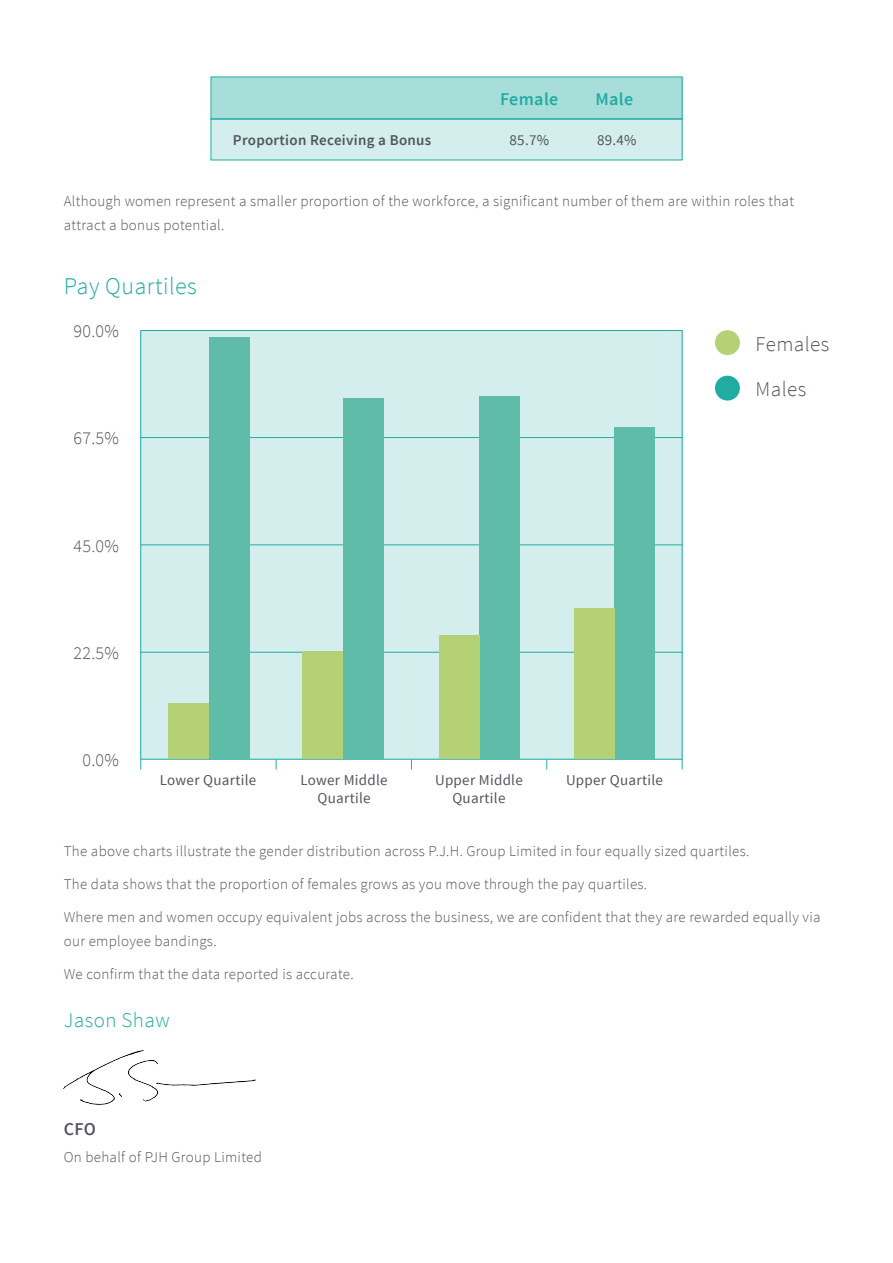
<style>
.page{position:relative;width:893px;height:1263px;background:#fff}
.page>*{position:absolute;margin:0;border:0;box-sizing:border-box;transform-origin:0 0}
.t1{font:300 24px "Source Sans Pro";letter-spacing:.02em;color:#21aca3}
.t2{font:300 21px "Source Sans Pro";letter-spacing:.02em;color:#52555d}
.t3{font:300 21px "Source Sans Pro";letter-spacing:.02em;color:#21aca3}
.t4{font:300 18px "Source Sans Pro";letter-spacing:.02em;color:#52555d}
.t5{font:600 18px "Source Sans Pro";letter-spacing:.02em;color:#21aca3}
.t6{font:600 18px "Source Sans Pro";color:#52555d}
.t7{font:300 15px/24px "Source Sans Pro";letter-spacing:.02em;color:#52555d}
.t8{font:15px/18px "Source Sans Pro";letter-spacing:.02em;color:#52555d;text-align:center}
.t9{font:600 15px "Source Sans Pro";letter-spacing:.02em;color:#52555d}
</style>
<div class="page">
<div style="left:140px;top:330px;width:542px;height:429px;background:#d3eeec"></div>
<div style="left:715px;top:330px;width:25px;height:25px;background:#b5d175;border-radius:50%"></div>
<div style="left:715px;top:376px;width:25px;height:25px;background:#21aca3;border-radius:50%"></div>
<div style="left:211px;top:119px;width:471px;height:41px;background:#d3eeec"></div>
<div style="left:211px;top:77px;width:471px;height:42px;background:#a7deda"></div>
<div style="left:211px;top:77px;width:471px;height:42px;border:1px solid #21aca3"></div>
<div style="left:211px;top:119px;width:471px;height:41px;border:1px solid #21aca3"></div>
<hr style="left:140px;top:437px;width:542px;height:1px;background:#21aca3">
<hr style="left:140px;top:544px;width:542px;height:1px;background:#21aca3">
<hr style="left:140px;top:652px;width:542px;height:1px;background:#21aca3">
<div style="left:209px;top:338px;width:41px;height:421px;background:#5ebca8"></div>
<div style="left:343px;top:398px;width:41px;height:361px;background:#5ebca8"></div>
<div style="left:479px;top:397px;width:41px;height:362px;background:#5ebca8"></div>
<div style="left:614px;top:427px;width:41px;height:332px;background:#5ebca8"></div>
<div style="left:168px;top:703px;width:41px;height:56px;background:#b5d175"></div>
<div style="left:303px;top:652px;width:40px;height:107px;background:#b5d175"></div>
<div style="left:439px;top:636px;width:40px;height:123px;background:#b5d175"></div>
<div style="left:574px;top:609px;width:40px;height:150px;background:#b5d175"></div>
<img style="left:64px;top:1050px;width:191px;height:55px">
<p class="t5" style="left:500px;top:87px;width:60px">Female</p>
<p class="t5" style="left:595px;top:87px;width:39px">Male</p>
<p class="t9" style="left:233px;top:131px;width:200px">Proportion Receiving a Bonus</p>
<p class="t8" style="left:509px;top:131px;width:41px">85.7%</p>
<p class="t8" style="left:597px;top:131px;width:41px">89.4%</p>
<p class="t7" style="left:64px;top:189px;width:732px">Although women represent a smaller proportion of the workforce, a significant number of them are within roles that attract a bonus potential.</p>
<p class="t1" style="left:64px;top:272px;width:135px">Pay Quartiles</p>
<p class="t4" style="left:73px;top:320px;width:47px">90.0%</p>
<p class="t4" style="left:73px;top:427px;width:47px">67.5%</p>
<p class="t4" style="left:73px;top:535px;width:47px">45.0%</p>
<p class="t4" style="left:73px;top:642px;width:47px">22.5%</p>
<p class="t4" style="left:82px;top:749px;width:38px">0.0%</p>
<p class="t8" style="left:160px;top:771px;width:98px">Lower Quartile</p>
<p class="t8" style="left:300px;top:771px;width:89px">Lower Middle</p>
<p class="t8" style="left:566px;top:771px;width:98px">Upper Quartile</p>
<p class="t8" style="left:317px;top:789px;width:55px">Quartile</p>
<p class="t8" style="left:435px;top:771px;width:89px">Upper Middle<br>Quartile</p>
<p class="t2" style="left:756px;top:331px;width:75px">Females</p>
<p class="t2" style="left:756px;top:376px;width:52px">Males</p>
<p class="t7" style="left:64px;top:839px;width:687px">The above charts illustrate the gender distribution across P.J.H. Group Limited in four equally sized quartiles.</p>
<p class="t7" style="left:64px;top:872px;width:585px">The data shows that the proportion of females grows as you move through the pay quartiles.</p>
<p class="t7" style="left:64px;top:905px;width:758px">Where men and women occupy equivalent jobs across the business, we are confident that they are rewarded equally via our employee bandings.</p>
<p class="t7" style="left:64px;top:962px;width:291px">We confirm that the data reported is accurate.</p>
<p class="t3" style="left:64px;top:1008px;width:107px">Jason Shaw</p>
<p class="t6" style="left:64px;top:1118px;width:34px">CFO</p>
<p class="t7" style="left:64px;top:1145px;width:200px">On behalf of PJH Group Limited</p>
</div>
